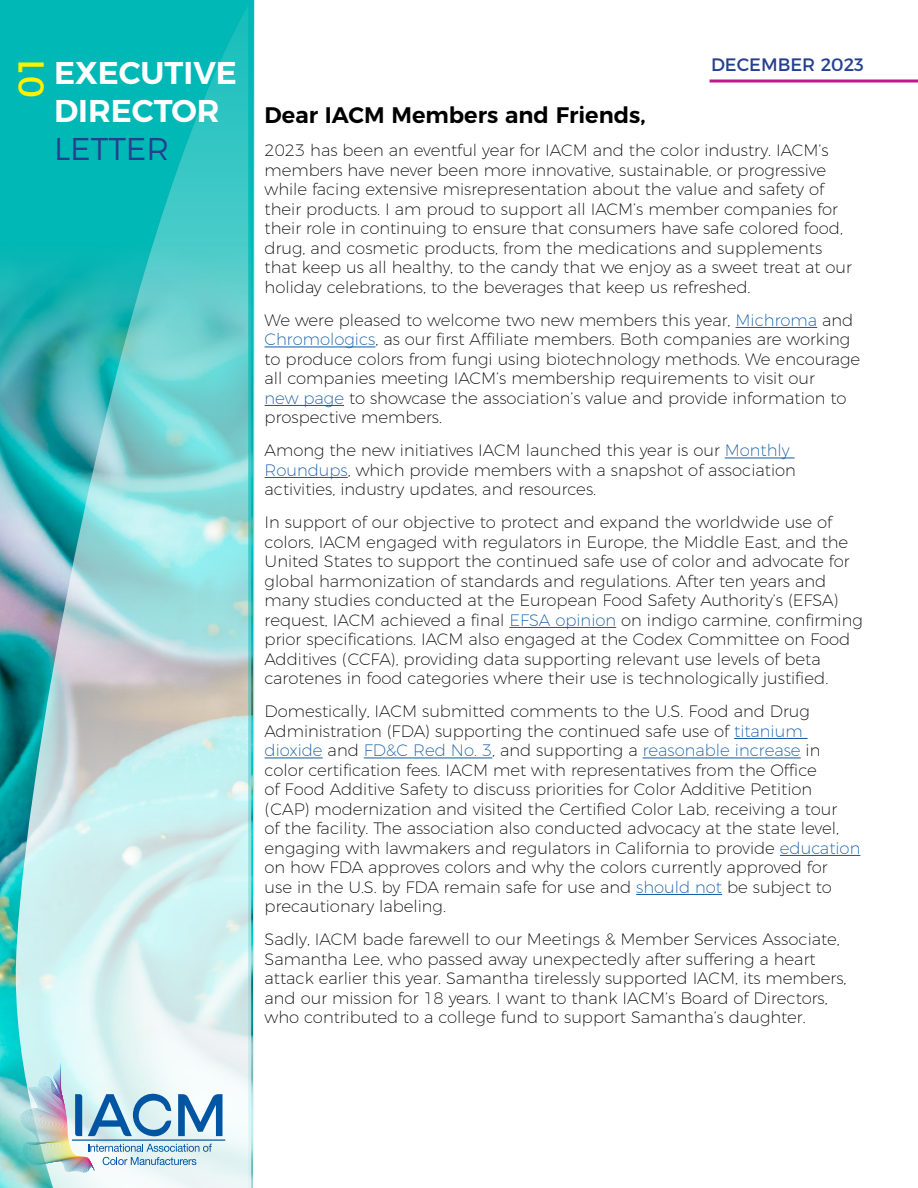
<style>
.page{position:relative;width:918px;height:1188px;background:#fff}
.page>*{position:absolute;margin:0;border:0;box-sizing:border-box;transform-origin:0 0}
.t1{font:36px "Montserrat";color:#fff200}
.t2{font:600 31.5px/37.8px "Montserrat";color:#fff}
.t3{font:300 31.5px "Montserrat";color:#25408f}
.t4{font:600 22.5px "Montserrat";color:#000}
.t5{font:18px "Montserrat";color:#25408f}
.t6{font:200 16.5px/19.5px "Montserrat";color:#000}
.s1{color:#0d58a3}
</style>
<div class="page">
<img style="left:0;top:577px;width:16px;height:611px">
<svg style="left:0;top:0;width:16px;height:577px;background:#2cb5b8"></svg>
<img style="left:16px;top:0;width:232px;height:1188px">
<hr style="left:735px;top:327px;width:82px;height:1px;background:#0d58a3">
<hr style="left:265px;top:347px;width:110px;height:1px;background:#0d58a3">
<hr style="left:265px;top:405px;width:79px;height:1px;background:#0d58a3">
<hr style="left:725px;top:458px;width:70px;height:1px;background:#0d58a3">
<hr style="left:265px;top:477px;width:83px;height:1px;background:#0d58a3">
<hr style="left:509px;top:627px;width:107px;height:1px;background:#0d58a3">
<hr style="left:734px;top:738px;width:74px;height:1px;background:#0d58a3">
<hr style="left:265px;top:758px;width:58px;height:1px;background:#0d58a3">
<hr style="left:364px;top:758px;width:128px;height:1px;background:#0d58a3">
<hr style="left:643px;top:758px;width:158px;height:1px;background:#0d58a3">
<hr style="left:780px;top:855px;width:80px;height:1px;background:#0d58a3">
<hr style="left:636px;top:894px;width:86px;height:1px;background:#0d58a3">
<hr style="left:72px;top:1139px;width:153px;height:2px;background:#0156a3">
<img style="left:20px;top:1062px;width:202px;height:111px">
<svg style="left:248px;top:0;width:6px;height:1188px;background:#52c9c7"></svg>
<hr style="left:710px;top:80px;width:208px;height:2px;background:#c2188b">
<h1 class="t1" style="left:2px;top:98px;width:46px;rotate:-90deg">01</h1>
<h2 class="t2" style="left:54px;top:52px;width:184px">EXECUTIVE<br>DIRECTOR</h2>
<h2 class="t3" style="left:54px;top:124px;width:117px">LETTER</h2>
<p class="t5" style="left:711px;top:51px;width:155px">DECEMBER 2023</p>
<h3 class="t4" style="left:265px;top:97px;width:383px">Dear IACM Members and Friends,</h3>
<p class="t6" style="left:265px;top:139px;width:589px">2023 has been an eventful year for IACM and the color industry. IACM’s members have never been more innovative, sustainable, or progressive while facing extensive misrepresentation about the value and safety of their products. I am proud to support all IACM’s member companies for their role in continuing to ensure that consumers have safe colored food, drug, and cosmetic products, from the medications and supplements that keep us all healthy, to the candy that we enjoy as a sweet treat at our holiday celebrations, to the beverages that keep us refreshed.</p>
<p class="t6" style="left:265px;top:309px;width:597px">We were pleased to welcome two new members this year, <span class="s1">Michroma</span> and <span class="s1">Chromologics</span>, as our first Affiliate members. Both companies are working to produce colors from fungi using biotechnology methods. We encourage all companies meeting IACM’s membership requirements to visit our<br><span class="s1">new page</span> to showcase the association’s value and provide information to prospective members.</p>
<p class="t6" style="left:265px;top:439px;width:533px">Among the new initiatives IACM launched this year is our <span class="s1">Monthly<br>Roundups</span>, which provide members with a snapshot of association activities, industry updates, and resources.</p>
<p class="t6" style="left:265px;top:511px;width:600px">In support of our objective to protect and expand the worldwide use of colors, IACM engaged with regulators in Europe, the Middle East, and the United States to support the continued safe use of color and advocate for global harmonization of standards and regulations. After ten years and many studies conducted at the European Food Safety Authority’s (EFSA) request, IACM achieved a final <span class="s1">EFSA opinion</span> on indigo carmine, confirming prior specifications. IACM also engaged at the Codex Committee on Food Additives (CCFA), providing data supporting relevant use levels of beta carotenes in food categories where their use is technologically justified.</p>
<p class="t6" style="left:265px;top:700px;width:597px">Domestically, IACM submitted comments to the U.S. Food and Drug Administration (FDA) supporting the continued safe use of <span class="s1">titanium dioxide</span> and <span class="s1">FD&amp;C Red No. 3</span>, and supporting a <span class="s1">reasonable increase</span> in color certification fees. IACM met with representatives from the Office<br>of Food Additive Safety to discuss priorities for Color Additive Petition (CAP) modernization and visited the Certified Color Lab, receiving a tour<br>of the facility. The association also conducted advocacy at the state level, engaging with lawmakers and regulators in California to provide <span class="s1">education </span>on how FDA approves colors and why the colors currently approved for<br>use in the U.S. by FDA remain safe for use and <span class="s1">should not</span> be subject to precautionary labeling.</p>
<p class="t6" style="left:265px;top:928px;width:583px">Sadly, IACM bade farewell to our Meetings &amp; Member Services Associate, Samantha Lee, who passed away unexpectedly after suffering a heart attack earlier this year. Samantha tirelessly supported IACM, its members, and our mission for 18 years. I want to thank IACM’s Board of Directors, who contributed to a college fund to support Samantha’s daughter.</p>
</div>
